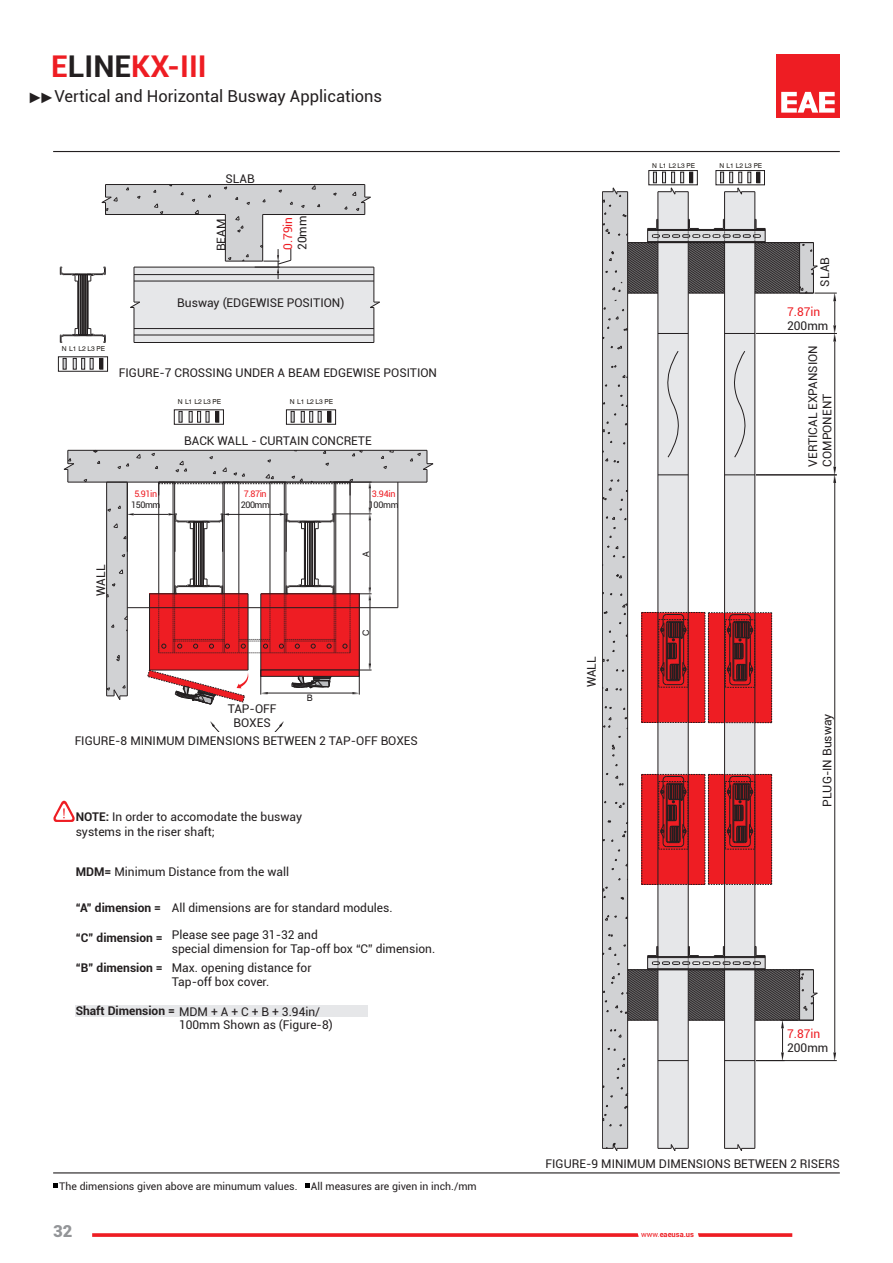
<style>
.page{position:relative;width:893px;height:1263px;background:#fff}
.page>*{position:absolute;margin:0;border:0;box-sizing:border-box;transform-origin:0 0}
.t1{font:700 30px "Roboto";color:#ee1d23}
.t2{font:16.5px "Roboto";color:#231f20}
.t3{font:900 16.5px "Roboto";color:#939598}
.t4{font:12px/14.4px "Roboto";color:#231f20}
.t5{font:700 12px "Roboto";color:#231f20}
.t6{font:12px "Roboto";color:#ee1d23}
.t7{font:10.5px "Roboto";color:#231f20}
.t8{font:9px "Roboto";letter-spacing:-.05em;color:#ee1d23}
.t9{font:9px "Roboto";letter-spacing:-.05em;color:#231f20}
.t10{font:9px "Swiss 721 BT";color:#231f20}
.t11{font:700 7.5px "Roboto";color:#ee1d23}
.t12{font:6.75px "Swiss 721 BT";color:#221e1a}
.s1{color:#231f20}
.s2{font-family:"Arial";font-size:15px}
.s3{font-weight:700}
.s4{font-weight:400}
</style>
<div class="page">
<div style="left:776px;top:54px;width:64px;height:64px;background:#ee1d23"></div>
<svg style="left:781px;top:92px;width:54px;height:21px"></svg>
<svg style="left:92px;top:1233px;width:700px;height:4px;background:#f04147"></svg>
<div style="left:75px;top:1005px;width:293px;height:12px;background:#e6e7e9"></div>
<hr style="left:53px;top:1172px;width:787px;height:1px;background:#231f20">
<svg style="left:53px;top:1183px;width:5px;height:5px"></svg>
<svg style="left:305px;top:1183px;width:5px;height:5px"></svg>
<svg style="left:275px;top:721px;width:9px;height:10px"></svg>
<svg style="left:210px;top:721px;width:9px;height:10px"></svg>
<svg style="left:64px;top:450px;width:369px;height:255px"></svg>
<svg style="left:60px;top:184px;width:320px;height:159px"></svg>
<div style="left:174px;top:410px;width:50px;height:14px;border:1px solid #231f20"></div>
<svg style="left:201px;top:411px;width:8px;height:11px"></svg>
<div style="left:197px;top:411px;width:4px;height:11px;border:1px solid #231f20"></div>
<svg style="left:189px;top:411px;width:3px;height:11px"></svg>
<svg style="left:179px;top:411px;width:3px;height:11px"></svg>
<svg style="left:216px;top:411px;width:3px;height:11px"></svg>
<svg style="left:85px;top:358px;width:8px;height:11px"></svg>
<div style="left:81px;top:358px;width:4px;height:11px;border:1px solid #231f20"></div>
<svg style="left:73px;top:358px;width:3px;height:11px"></svg>
<svg style="left:63px;top:358px;width:3px;height:11px"></svg>
<svg style="left:100px;top:358px;width:3px;height:11px"></svg>
<div style="left:286px;top:410px;width:50px;height:14px;border:1px solid #231f20"></div>
<svg style="left:313px;top:411px;width:8px;height:11px"></svg>
<div style="left:309px;top:411px;width:4px;height:11px;border:1px solid #231f20"></div>
<svg style="left:301px;top:411px;width:3px;height:11px"></svg>
<svg style="left:291px;top:411px;width:3px;height:11px"></svg>
<svg style="left:328px;top:411px;width:3px;height:11px"></svg>
<div style="left:649px;top:170px;width:48px;height:15px;border:1px solid #231f20"></div>
<div style="left:716px;top:170px;width:49px;height:15px;border:1px solid #231f20"></div>
<svg style="left:602px;top:172px;width:235px;height:979px"></svg>
<hr style="left:53px;top:151px;width:787px;height:1px;background:#231f20">
<svg style="left:53px;top:801px;width:22px;height:21px"></svg>
<h1 class="t1" style="left:51px;top:45px;width:157px">E<span class="s1">LINE</span>KX-III</h1>
<h2 class="t2" style="left:28px;top:85px;width:356px"><span class="s2">►►</span>Vertical and Horizontal Busway Applications</h2>
<p class="t4" style="left:225px;top:171px;width:31px">SLAB</p>
<p class="t4" style="left:213px;top:251px;width:34px;rotate:-90deg">BEAM</p>
<p class="t6" style="left:280px;top:250px;width:35px;rotate:-90deg">0.79in</p>
<p class="t4" style="left:295px;top:250px;width:36px;rotate:-90deg">20mm</p>
<p class="t12" style="left:62px;top:344px;width:45px">N L1 L2 L3 PE</p>
<p class="t4" style="left:177px;top:295px;width:169px">Busway (EDGEWISE POSITION)</p>
<p class="t4" style="left:119px;top:365px;width:320px">FIGURE-7 CROSSING UNDER A BEAM EDGEWISE POSITION</p>
<p class="t12" style="left:178px;top:397px;width:45px">N L1 L2 L3 PE</p>
<p class="t12" style="left:290px;top:397px;width:45px">N L1 L2 L3 PE</p>
<p class="t4" style="left:184px;top:433px;width:189px">BACK WALL - CURTAIN CONCRETE</p>
<p class="t4" style="left:93px;top:596px;width:32px;rotate:-90deg">WALL</p>
<p class="t8" style="left:134px;top:488px;width:24px">5.91in</p>
<p class="t9" style="left:131px;top:499px;width:31px">150mm</p>
<p class="t8" style="left:244px;top:488px;width:24px">7.87in</p>
<p class="t9" style="left:241px;top:499px;width:31px">200mm</p>
<p class="t8" style="left:372px;top:488px;width:25px">3.94in</p>
<p class="t9" style="left:369px;top:499px;width:32px">100mm</p>
<p class="t10" style="left:360px;top:557px;width:7px;rotate:-90deg">A</p>
<p class="t10" style="left:360px;top:636px;width:8px;rotate:-90deg">C</p>
<p class="t4" style="left:228px;top:701px;width:50px;text-align:center">TAP-OFF<br>BOXES</p>
<p class="t10" style="left:307px;top:693px;width:7px">B</p>
<p class="t4" style="left:75px;top:733px;width:345px">FIGURE-8 MINIMUM DIMENSIONS BETWEEN 2 TAP-OFF BOXES</p>
<p class="t4" style="left:76px;top:809px;width:228px"><span class="s3">NOTE:</span> In order to accomodate the busway systems in the riser shaft;</p>
<p class="t4" style="left:76px;top:864px;width:215px"><span class="s3">MDM=</span> Minimum Distance from the wall</p>
<p class="t5" style="left:76px;top:899px;width:87px">“A” dimension =</p>
<p class="t5" style="left:76px;top:929px;width:89px">“C” dimension =</p>
<p class="t5" style="left:76px;top:959px;width:89px">“B” dimension =</p>
<p class="t4" style="left:76px;top:1004px;width:246px"><span class="s3">Shaft Dimension =</span> MDM + A + C + B + 3.94in/</p>
<p class="t4" style="left:172px;top:900px;width:222px">All dimensions are for standard modules.</p>
<p class="t4" style="left:172px;top:928px;width:265px;line-height:13.5px">Please see page 31-32 and<br>special dimension for Tap-off box “C” dimension.</p>
<p class="t4" style="left:172px;top:961px;width:141px;line-height:13.5px">Max. opening distance for<br>Tap-off box cover.</p>
<p class="t4" style="left:179px;top:1017px;width:155px">100mm Shown as (Figure-8)</p>
<p class="t7" style="left:59px;top:1178px;width:240px">The dimensions given above are minumum values.</p>
<p class="t7" style="left:311px;top:1178px;width:167px">All measures are given in inch./mm</p>
<p class="t12" style="left:652px;top:161px;width:44px">N L1 L2 L3 PE</p>
<p class="t12" style="left:719px;top:161px;width:44px">N L1 L2 L3 PE</p>
<p class="t4" style="left:817px;top:287px;width:31px;rotate:-90deg">SLAB</p>
<p class="t6" style="left:787px;top:303px;width:35px">7.87in</p>
<p class="t4" style="left:787px;top:318px;width:43px">200mm</p>
<p class="t4" style="left:805px;top:467px;width:123px;rotate:-90deg">VERTICAL EXPANSION<br>COMPONENT</p>
<p class="t4" style="left:584px;top:687px;width:32px;rotate:-90deg">WALL</p>
<p class="t4" style="left:820px;top:806px;width:94px;rotate:-90deg">PLUG-IN Busway</p>
<p class="t6" style="left:787px;top:1025px;width:35px">7.87in</p>
<p class="t4" style="left:787px;top:1040px;width:43px">200mm</p>
<p class="t4" style="left:546px;top:1156px;width:296px">FIGURE-9 MINIMUM DIMENSIONS BETWEEN 2 RISERS</p>
<h2 class="t3" style="left:53px;top:1219px;width:21px">32</h2>
<p class="t11" style="left:641px;top:1229px;width:54px"><span class="s4">www.</span>eaeusa.us</p>
</div>
